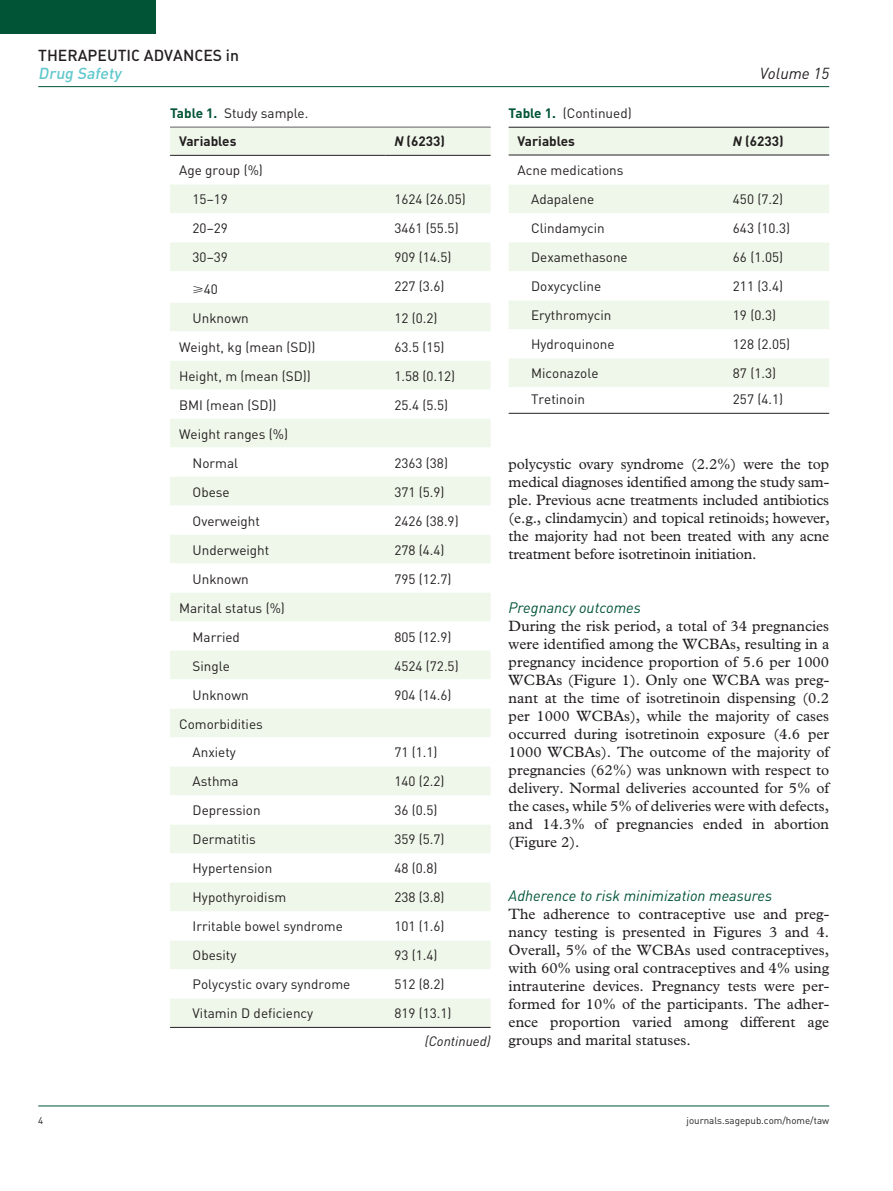
<style>
.page{position:relative;width:893px;height:1191px;background:#fff}
.page>*{position:absolute;margin:0;border:0;box-sizing:border-box;transform-origin:0 0}
.t1{font:15.75px "DIN Medium Alternate";color:#231f20}
.t2{font:italic 15.75px "DIN Medium Alternate";color:#60c7cc}
.t3{font:italic 15.75px "DIN";color:#231f20}
.t4{font:15px/18px "Plantin Std";color:#231f20;text-align:justify}
.t5{font:italic 15px "DIN";color:#015436}
.t6{font:13.5px/29px "DIN";color:#231f20}
.t7{font:700 13.5px "DIN";color:#231f20}
.t8{font:italic 13.5px "DIN";color:#231f20}
.t9{font:9.75px "DIN";color:#231f20}
.s1{font-weight:700;color:#015436}
.s2{font-weight:700}
.s3{font-style:italic}
</style>
<div class="page">
<hr style="left:38px;top:1105px;width:791px;height:1px;background:#015436">
<div style="left:0;top:0;width:155px;height:34px;background:#015436"></div>
<hr style="left:38px;top:86px;width:791px;height:1px;background:#015436">
<hr style="left:170px;top:127px;width:321px;height:1px;background:#231f20">
<div style="left:170px;top:128px;width:321px;height:899px;background:#eff7ea"></div>
<svg style="left:170px;top:156px;width:321px;height:842px"></svg>
<hr style="left:170px;top:155px;width:215px;height:1px;background:#231f20">
<hr style="left:385px;top:155px;width:106px;height:1px;background:#231f20">
<div style="left:509px;top:128px;width:320px;height:27px;background:#eff7ea"></div>
<svg style="left:509px;top:185px;width:320px;height:228px"></svg>
<hr style="left:509px;top:155px;width:215px;height:1px;background:#231f20">
<hr style="left:724px;top:155px;width:105px;height:1px;background:#231f20">
<hr style="left:509px;top:413px;width:215px;height:1px;background:#231f20">
<hr style="left:724px;top:413px;width:105px;height:1px;background:#231f20">
<hr style="left:509px;top:127px;width:320px;height:1px;background:#231f20">
<hr style="left:170px;top:1027px;width:321px;height:1px;background:#231f20">
<p class="t1" style="left:38px;top:45px;width:202px">THERAPEUTIC ADVANCES IN</p>
<p class="t2" style="left:38px;top:63px;width:84px">Drug Safety</p>
<p class="t6" style="left:179px;top:98px;width:131px;line-height:28.5px;text-indent:-9px"><span class="s1">Table 1.</span> Study sample.<br><span class="s2">Variables</span></p>
<p class="t6" style="left:193px;top:156px;width:72px;text-indent:-14px">Age group (%)<br>15–19</p>
<p class="t7" style="left:394px;top:133px;width:52px"><span class="s3">N</span> (6233)</p>
<p class="t6" style="left:394px;top:185px;width:73px">1624 (26.05)</p>
<p class="t6" style="left:193px;top:214px;width:37px">20–29</p>
<p class="t6" style="left:394px;top:214px;width:66px">3461 (55.5)</p>
<p class="t6" style="left:193px;top:243px;width:37px">30–39</p>
<p class="t6" style="left:394px;top:243px;width:59px">909 (14.5)</p>
<p class="t6" style="left:193px;top:274px;width:27px">⩾40</p>
<p class="t6" style="left:394px;top:272px;width:52px">227 (3.6)</p>
<p class="t6" style="left:193px;top:303px;width:58px">Unknown</p>
<p class="t6" style="left:394px;top:303px;width:45px">12 (0.2)</p>
<p class="t6" style="left:179px;top:332px;width:138px">Weight, kg (mean (SD))</p>
<p class="t6" style="left:394px;top:332px;width:52px">63.5 (15)</p>
<p class="t6" style="left:179px;top:361px;width:133px">Height, m (mean (SD))</p>
<p class="t6" style="left:394px;top:361px;width:62px">1.58 (0.12)</p>
<p class="t6" style="left:179px;top:390px;width:99px">BMI (mean (SD))</p>
<p class="t6" style="left:394px;top:390px;width:55px">25.4 (5.5)</p>
<p class="t6" style="left:193px;top:419px;width:97px;text-indent:-14px">Weight ranges (%)<br>Normal</p>
<p class="t6" style="left:394px;top:448px;width:55px">2363 (38)</p>
<p class="t6" style="left:193px;top:477px;width:39px">Obese</p>
<p class="t6" style="left:394px;top:477px;width:52px">371 (5.9)</p>
<p class="t6" style="left:193px;top:506px;width:69px">Overweight</p>
<p class="t6" style="left:394px;top:506px;width:66px">2426 (38.9)</p>
<p class="t6" style="left:193px;top:535px;width:78px">Underweight</p>
<p class="t6" style="left:394px;top:535px;width:52px">278 (4.4)</p>
<p class="t6" style="left:193px;top:564px;width:58px">Unknown</p>
<p class="t6" style="left:394px;top:564px;width:59px">795 (12.7)</p>
<p class="t6" style="left:193px;top:593px;width:94px;text-indent:-14px">Marital status (%)<br>Married</p>
<p class="t6" style="left:394px;top:622px;width:59px">805 (12.9)</p>
<p class="t6" style="left:193px;top:651px;width:39px">Single</p>
<p class="t6" style="left:394px;top:651px;width:66px">4524 (72.5)</p>
<p class="t6" style="left:193px;top:680px;width:58px">Unknown</p>
<p class="t6" style="left:394px;top:680px;width:59px">904 (14.6)</p>
<p class="t6" style="left:193px;top:709px;width:72px;text-indent:-14px">Comorbidities<br>Anxiety</p>
<p class="t6" style="left:394px;top:738px;width:45px">71 (1.1)</p>
<p class="t6" style="left:193px;top:767px;width:47px">Asthma</p>
<p class="t6" style="left:394px;top:767px;width:52px">140 (2.2)</p>
<p class="t6" style="left:193px;top:796px;width:69px">Depression</p>
<p class="t6" style="left:394px;top:796px;width:45px">36 (0.5)</p>
<p class="t6" style="left:193px;top:825px;width:65px">Dermatitis</p>
<p class="t6" style="left:394px;top:825px;width:52px">359 (5.7)</p>
<p class="t6" style="left:193px;top:854px;width:81px">Hypertension</p>
<p class="t6" style="left:394px;top:854px;width:45px">48 (0.8)</p>
<p class="t6" style="left:193px;top:883px;width:95px">Hypothyroidism</p>
<p class="t6" style="left:394px;top:883px;width:52px">238 (3.8)</p>
<p class="t6" style="left:193px;top:912px;width:152px">Irritable bowel syndrome</p>
<p class="t6" style="left:394px;top:912px;width:52px">101 (1.6)</p>
<p class="t6" style="left:193px;top:941px;width:45px">Obesity</p>
<p class="t6" style="left:394px;top:941px;width:45px">93 (1.4)</p>
<p class="t6" style="left:193px;top:969px;width:159px">Polycystic ovary syndrome</p>
<p class="t6" style="left:394px;top:969px;width:52px">512 (8.2)</p>
<p class="t6" style="left:193px;top:998px;width:122px">Vitamin D deficiency</p>
<p class="t6" style="left:394px;top:998px;width:59px">819 (13.1)</p>
<p class="t8" style="left:425px;top:1032px;width:67px">(Continued)</p>
<p class="t6" style="left:509px;top:98px;width:125px"><span class="s1">Table 1.</span> (Continued)</p>
<p class="t3" style="left:760px;top:63px;width:71px">Volume 15</p>
<p class="t7" style="left:518px;top:132px;width:59px">Variables</p>
<p class="t7" style="left:733px;top:132px;width:52px"><span class="s3">N</span> (6233)</p>
<p class="t6" style="left:531px;top:156px;width:94px;text-indent:-14px">Acne medications<br>Adapalene</p>
<p class="t6" style="left:733px;top:185px;width:52px">450 (7.2)</p>
<p class="t6" style="left:531px;top:214px;width:75px">Clindamycin</p>
<p class="t6" style="left:733px;top:214px;width:59px">643 (10.3)</p>
<p class="t6" style="left:531px;top:243px;width:98px">Dexamethasone</p>
<p class="t6" style="left:733px;top:243px;width:52px">66 (1.05)</p>
<p class="t6" style="left:531px;top:272px;width:72px">Doxycycline</p>
<p class="t6" style="left:733px;top:272px;width:52px">211 (3.4)</p>
<p class="t6" style="left:531px;top:301px;width:82px">Erythromycin</p>
<p class="t6" style="left:733px;top:301px;width:45px">19 (0.3)</p>
<p class="t6" style="left:531px;top:330px;width:85px">Hydroquinone</p>
<p class="t6" style="left:733px;top:330px;width:59px">128 (2.05)</p>
<p class="t6" style="left:531px;top:359px;width:69px">Miconazole</p>
<p class="t6" style="left:733px;top:359px;width:45px">87 (1.3)</p>
<p class="t6" style="left:531px;top:385px;width:55px">Tretinoin</p>
<p class="t6" style="left:733px;top:385px;width:52px">257 (4.1)</p>
<p class="t4" style="left:509px;top:455px;width:323px">polycystic ovary syndrome (2.2%) were the top medical diagnoses identified among the study sam&shy;ple. Previous acne treatments included antibiotics (e.g., clindamycin) and topical retinoids; however, the majority had not been treated with any acne treatment before isotretinoin initiation.</p>
<p class="t5" style="left:509px;top:598px;width:134px">Pregnancy outcomes</p>
<p class="t4" style="left:509px;top:617px;width:322px">During the risk period, a total of 34 pregnancies were identified among the WCBAs, resulting in a pregnancy incidence proportion of 5.6 per 1000<br>WCBAs (Figure 1). Only one WCBA was preg&shy;nant at the time of isotretinoin dispensing (0.2 per 1000 WCBAs), while the majority of cases occurred during isotretinoin exposure (4.6 per 1000 WCBAs). The outcome of the majority of pregnancies (62%) was unknown with respect to delivery. Normal deliveries accounted for 5% of the cases, while 5% of deliveries were with defects, and 14.3% of pregnancies ended in abortion (Figure 2).</p>
<p class="t5" style="left:509px;top:886px;width:265px">Adherence to risk minimization measures</p>
<p class="t4" style="left:509px;top:905px;width:322px">The adherence to contraceptive use and preg&shy;nancy testing is presented in Figures 3 and 4.<br>Overall, 5% of the WCBAs used contraceptives, with 60% using oral contraceptives and 4% using intrauterine devices. Pregnancy tests were per&shy;formed for 10% of the participants. The adher&shy;ence proportion varied among different age groups and marital statuses.</p>
<p class="t9" style="left:38px;top:1114px;width:7px">4</p>
<p class="t9" style="left:687px;top:1114px;width:144px">journals.sagepub.com/home/taw</p>
</div>
